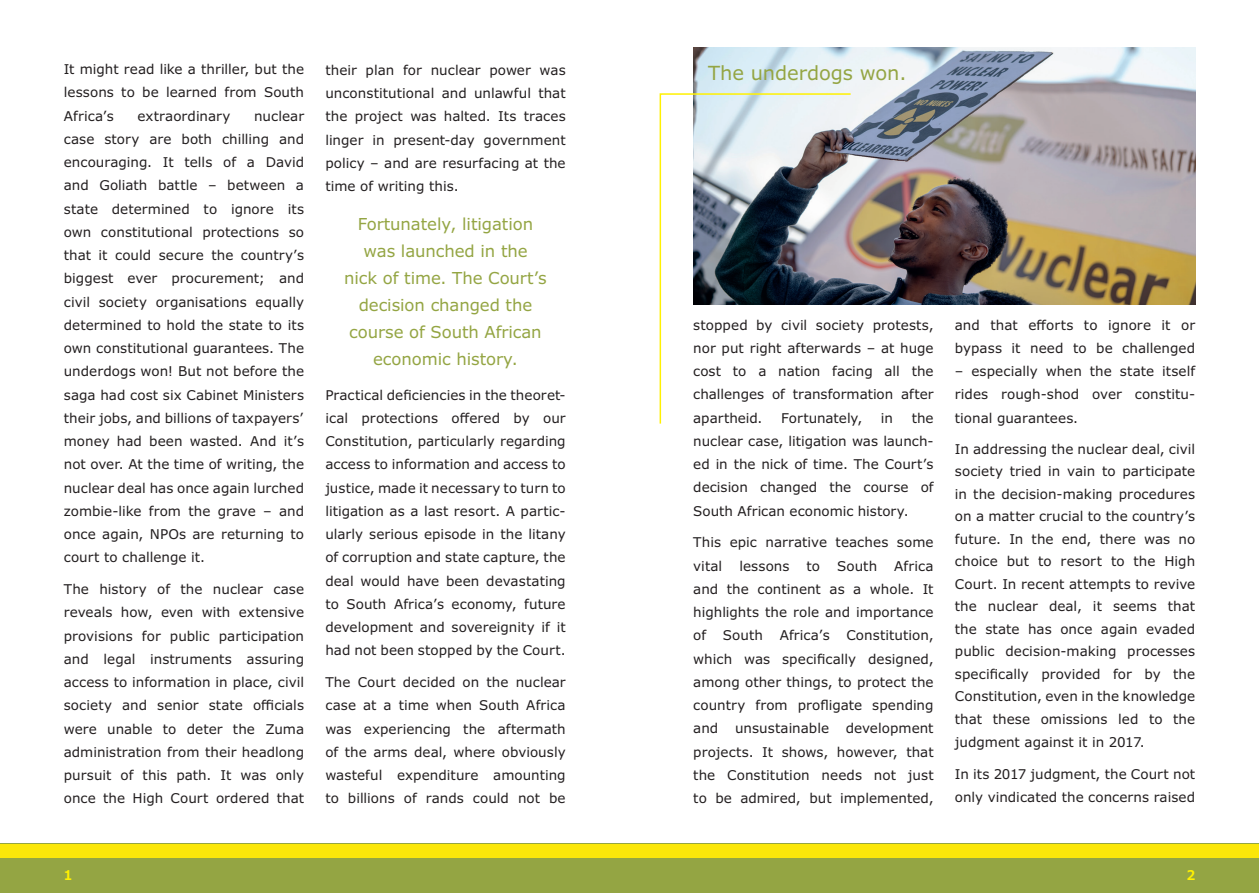
<style>
.page{position:relative;width:1259px;height:893px;background:#fff}
.page>*{position:absolute;margin:0;border:0;box-sizing:border-box;transform-origin:0 0}
.t1{font:19.5px "Verdana Pro";letter-spacing:-.005em;color:#94a543}
.t2{font:16.5px/27px "Verdana Pro";letter-spacing:-.005em;color:#94a543;text-align:center}
.t3{font:13.5px/23.2px "Verdana Pro";color:#231f20;text-align:justify}
.t4{font:600 13.5px "Verdana Pro";color:#fff101}
</style>
<div class="page">
<div style="left:0;top:844px;width:1259px;height:49px;background:#94a543"></div>
<div style="left:0;top:844px;width:1259px;height:13px;background:#fbe709"></div>
<img style="left:693px;top:48px;width:502px;height:257px">
<svg style="left:659px;top:93px;width:193px;height:331px"></svg>
<p class="t3" style="left:64px;top:58px;width:242px">It might read like a thriller, but the lessons to be learned from South Africa’s</p>
<p class="t3" style="left:64px;top:104px;width:242px;text-indent:190px">nuclear case story are both chilling and encouraging. It tells of a David and Goliath battle – between a state determined to ignore its own constitutional protections so that it could secure the country’s biggest ever procurement; and civil society organisations equally determined to hold the state to its own constitutional guarantees. The underdogs won! But not before the saga had cost six Cabinet Ministers their jobs, and billions of taxpayers’ money had been wasted. And it’s not over. At the time of writing, the nuclear deal has once again lurched zombie-like from the grave – and once again, NPOs are returning to court to challenge it.</p>
<p class="t3" style="left:64px;top:578px;width:242px">The history of the nuclear case reveals how, even with extensive provisions for public participation and legal instruments assuring access to information in place, civil society and senior state officials were unable to deter the Zuma administration from their headlong pursuit of this path. It was only once the High Court ordered that</p>
<p class="t3" style="left:137px;top:104px;width:95px">extraordinary</p>
<p class="t3" style="left:325px;top:58px;width:242px">their plan for nuclear power was unconstitutional and unlawful that the project was halted. Its traces linger in present-day government policy – and are resurfacing at the time of writing this.</p>
<p class="t2" style="left:344px;top:211px;width:204px">Fortunately, litigation was launched in the<br>nick of time. The Court’s decision changed the course of South African economic history.</p>
<p class="t3" style="left:325px;top:383px;width:242px">Practical deficiencies in the theoret&shy;ical protections offered by our Constitution, particularly regarding access to information and access to justice, made it necessary to turn to litigation as a last resort. A partic&shy;ularly serious episode in the litany of corruption and state capture, the deal would have been devastating to South Africa’s economy, future development and sovereignity if it had not been stopped by the Court.</p>
<p class="t3" style="left:325px;top:671px;width:242px">The Court decided on the nuclear case at a time when South Africa was experiencing the aftermath of the arms deal, where obviously wasteful expenditure amounting to billions of rands could not be</p>
<h1 class="t1" style="left:708px;top:60px;width:200px">The underdogs won.</h1>
<p class="t3" style="left:693px;top:313px;width:242px">stopped by civil society protests, nor put right afterwards – at huge cost to a nation facing all the challenges of transformation after apartheid.</p>
<p class="t3" style="left:693px;top:406px;width:242px;text-align:left;text-indent:218px">the nuclear case, litigation was launch&shy;ed in the nick of time. The Court’s decision changed the course of<br>South African economic history.</p>
<p class="t3" style="left:693px;top:531px;width:242px">This epic narrative teaches some vital</p>
<p class="t3" style="left:781px;top:406px;width:83px">Fortunately,</p>
<p class="t3" style="left:881px;top:406px;width:14px">in</p>
<p class="t3" style="left:693px;top:554px;width:242px;text-indent:201px">Africa and the continent as a whole. It highlights the role and importance of South Africa’s Constitution, which was specifically designed, among other things, to protect the country from profligate spending and unsustainable development projects. It shows, however, that the Constitution needs not just to be admired, but implemented,</p>
<p class="t3" style="left:739px;top:554px;width:52px">lessons</p>
<p class="t3" style="left:806px;top:554px;width:15px">to</p>
<p class="t3" style="left:837px;top:554px;width:42px">South</p>
<p class="t3" style="left:955px;top:313px;width:242px">and that efforts to ignore it or bypass it need to be challenged</p>
<p class="t3" style="left:955px;top:360px;width:242px">– especially when the state itself rides rough-shod over constitu&shy;tional guarantees.</p>
<p class="t3" style="left:955px;top:438px;width:242px;line-height:22.5px">In addressing the nuclear deal, civil society tried in vain to participate in the decision-making procedures on a matter crucial to the country’s future. In the end, there was no choice but to resort to the High Court. In recent attempts to revive the nuclear deal, it seems that the state has once again evaded public decision-making processes specifically provided for by the Constitution, even in the knowledge that these omissions led to the judgment against it in 2017.</p>
<p class="t3" style="left:955px;top:762px;width:242px">In its 2017 judgment, the Court not only vindicated the concerns raised</p>
<p class="t4" style="left:64px;top:866px;width:10px">1</p>
<p class="t4" style="left:1186px;top:866px;width:10px">2</p>
</div>
